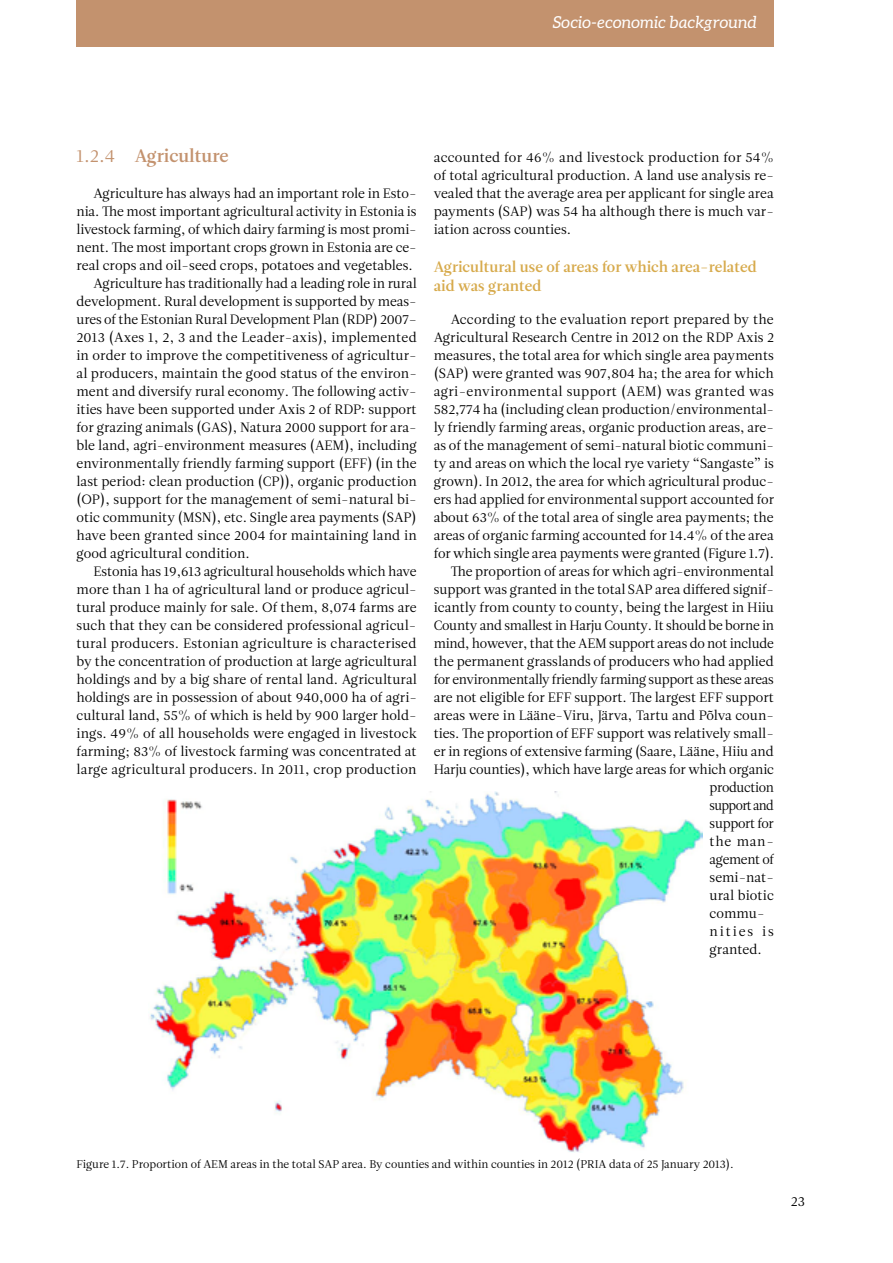
<style>
.page{position:relative;width:893px;height:1263px;background:#fff}
.page>*{position:absolute;margin:0;border:0;box-sizing:border-box;transform-origin:0 0}
.t1{font:18px "Leitura Roman 3";color:#c3926e}
.t2{font:italic 16.5px "Aleo";letter-spacing:.01em;color:#fff}
.t3{font:15px/19.5px "Leitura Roman 3";color:#d7aa4c}
.t4{font:13.5px/18px "Leitura Roman 1";color:#000;text-align:justify}
.t5{font:13.5px "Leitura Roman 1";letter-spacing:-.02em;color:#000}
.t6{font:13.5px "Leitura Roman 1";letter-spacing:.025em;color:#000}
.t7{font:13.5px "Leitura Roman 1";letter-spacing:-.025em;color:#000}
.t8{font:13.5px "Leitura Roman 1";letter-spacing:-.05em;color:#000;scale:.95 1}
.t9{font:13.5px "Leitura Roman 1";letter-spacing:.14em;color:#000}
.t10{font:11.25px "Leitura Roman 1";color:#000}
.s1{font-family:"Leitura Roman 1"}
</style>
<div class="page">
<div style="left:77px;top:0;width:697px;height:47px;background:#c3926e"></div>
<img style="left:150px;top:792px;width:552px;height:360px">
<p class="t2" style="left:553px;top:13px;width:205px">Socio-economic background</p>
<h1 class="t1" style="left:77px;top:145px;width:154px"><span class="s1">1.2.4</span> Agriculture</h1>
<p class="t4" style="left:94px;top:185px;width:325px">Agriculture has always had an important role in Esto-</p>
<p class="t4" style="left:77px;top:203px;width:342px">nia. The most important agricultural activity in Estonia is</p>
<p class="t4" style="left:77px;top:221px;width:342px">livestock farming, of which dairy farming is most promi-</p>
<p class="t4" style="left:77px;top:239px;width:342px">nent. The most important crops grown in Estonia are ce-</p>
<p class="t4" style="left:77px;top:257px;width:338px">real crops and oil-seed crops, potatoes and vegetables.</p>
<p class="t4" style="left:94px;top:275px;width:325px">Agriculture has traditionally had a leading role in rural</p>
<p class="t4" style="left:77px;top:293px;width:342px">development. Rural development is supported by meas-</p>
<p class="t4" style="left:77px;top:311px;width:342px">ures of the Estonian Rural Development Plan (RDP) 2007–</p>
<p class="t4" style="left:77px;top:329px;width:342px">2013 (Axes 1, 2, 3 and the Leader-axis), implemented</p>
<p class="t4" style="left:77px;top:347px;width:342px">in order to improve the competitiveness of agricultur-</p>
<p class="t4" style="left:77px;top:365px;width:342px">al producers, maintain the good status of the environ-</p>
<p class="t4" style="left:77px;top:383px;width:342px">ment and diversify rural economy. The following activ-</p>
<p class="t4" style="left:77px;top:401px;width:342px">ities have been supported under Axis 2 of RDP: support</p>
<p class="t4" style="left:77px;top:419px;width:342px">for grazing animals (GAS), Natura 2000 support for ara-</p>
<p class="t4" style="left:77px;top:437px;width:342px">ble land, agri-environment measures (AEM), including</p>
<p class="t4" style="left:77px;top:455px;width:342px">environmentally friendly farming support (EFF) (in the</p>
<p class="t4" style="left:77px;top:473px;width:342px">last period: clean production (CP)), organic production</p>
<p class="t4" style="left:77px;top:491px;width:342px">(OP), support for the management of semi-natural bi-</p>
<p class="t4" style="left:77px;top:509px;width:342px">otic community (MSN), etc. Single area payments (SAP)</p>
<p class="t4" style="left:77px;top:527px;width:342px">have been granted since 2004 for maintaining land in</p>
<p class="t4" style="left:77px;top:545px;width:175px">good agricultural condition.</p>
<p class="t4" style="left:94px;top:563px;width:324px">Estonia has 19,613 agricultural households which have</p>
<p class="t4" style="left:77px;top:581px;width:342px">more than 1 ha of agricultural land or produce agricul-</p>
<p class="t4" style="left:77px;top:599px;width:342px">tural produce mainly for sale. Of them, 8,074 farms are</p>
<p class="t4" style="left:77px;top:617px;width:341px">such that they can be considered professional agricul-</p>
<p class="t4" style="left:77px;top:635px;width:341px">tural producers. Estonian agriculture is characterised</p>
<p class="t4" style="left:77px;top:653px;width:342px">by the concentration of production at large agricultural</p>
<p class="t4" style="left:77px;top:671px;width:342px">holdings and by a big share of rental land. Agricultural</p>
<p class="t4" style="left:77px;top:689px;width:342px">holdings are in possession of about 940,000 ha of agri-</p>
<p class="t4" style="left:77px;top:707px;width:342px">cultural land, 55% of which is held by 900 larger hold-</p>
<p class="t4" style="left:77px;top:725px;width:342px">ings. 49% of all households were engaged in livestock</p>
<p class="t4" style="left:77px;top:743px;width:342px">farming; 83% of livestock farming was concentrated at</p>
<p class="t4" style="left:77px;top:761px;width:341px">large agricultural producers. In 2011, crop production</p>
<p class="t4" style="left:434px;top:149px;width:342px">accounted for 46% and livestock production for 54% of total agricultural production. A land use analysis re&shy;vealed that the average area per applicant for single area payments (SAP) was 54 ha although there is much var&shy;iation across counties.</p>
<p class="t3" style="left:434px;top:257px;width:324px">Agricultural use of areas for which area-related aid was granted</p>
<p class="t4" style="left:451px;top:311px;width:324px">According to the evaluation report prepared by the</p>
<p class="t4" style="left:434px;top:329px;width:342px">Agricultural Research Centre in 2012 on the RDP Axis 2</p>
<p class="t4" style="left:434px;top:347px;width:342px">measures, the total area for which single area payments</p>
<p class="t4" style="left:434px;top:365px;width:342px">(SAP) were granted was 907,804 ha; the area for which</p>
<p class="t6" style="left:434px;top:383px;width:342px">agri-environmental support (AEM) was granted was</p>
<p class="t4" style="left:434px;top:401px;width:342px">582,774 ha (including clean production/environmental-</p>
<p class="t4" style="left:434px;top:419px;width:342px">ly friendly farming areas, organic production areas, are-</p>
<p class="t4" style="left:434px;top:437px;width:342px">as of the management of semi-natural biotic communi-</p>
<p class="t4" style="left:434px;top:455px;width:342px">ty and areas on which the local rye variety “Sangaste” is</p>
<p class="t4" style="left:434px;top:473px;width:342px">grown). In 2012, the area for which agricultural produc-</p>
<p class="t4" style="left:434px;top:491px;width:342px">ers had applied for environmental support accounted for</p>
<p class="t4" style="left:434px;top:509px;width:342px">about 63% of the total area of single area payments; the</p>
<p class="t4" style="left:434px;top:527px;width:342px">areas of organic farming accounted for 14.4% of the area</p>
<p class="t4" style="left:434px;top:545px;width:342px">for which single area payments were granted (Figure 1.7).</p>
<p class="t4" style="left:451px;top:563px;width:325px">The proportion of areas for which agri-environmental</p>
<p class="t4" style="left:434px;top:581px;width:342px">support was granted in the total SAP area differed signif-</p>
<p class="t4" style="left:434px;top:599px;width:342px">icantly from county to county, being the largest in Hiiu</p>
<p class="t4" style="left:434px;top:617px;width:342px">County and smallest in Harju County. It should be borne in</p>
<p class="t4" style="left:434px;top:635px;width:342px">mind, however, that the AEM support areas do not include</p>
<p class="t4" style="left:434px;top:653px;width:342px">the permanent grasslands of producers who had applied</p>
<p class="t5" style="left:434px;top:671px;width:342px">for environmentally friendly farming support as these areas</p>
<p class="t4" style="left:434px;top:689px;width:342px">are not eligible for EFF support. The largest EFF support</p>
<p class="t4" style="left:434px;top:707px;width:342px">areas were in Lääne-Viru, Järva, Tartu and Põlva coun-</p>
<p class="t4" style="left:434px;top:725px;width:342px">ties. The proportion of EFF support was relatively small-</p>
<p class="t4" style="left:434px;top:743px;width:341px">er in regions of extensive farming (Saare, Lääne, Hiiu and</p>
<p class="t4" style="left:434px;top:761px;width:342px">Harju counties), which have large areas for which organic</p>
<p class="t7" style="left:710px;top:779px;width:66px">production</p>
<p class="t8" style="left:710px;top:797px;width:69px">support and</p>
<p class="t5" style="left:710px;top:815px;width:66px">support for</p>
<p class="t4" style="left:710px;top:833px;width:66px">the man-</p>
<p class="t7" style="left:710px;top:851px;width:66px">agement of</p>
<p class="t4" style="left:710px;top:869px;width:66px">semi-nat-</p>
<p class="t4" style="left:710px;top:887px;width:66px">ural biotic</p>
<p class="t4" style="left:710px;top:905px;width:56px">commu-</p>
<p class="t9" style="left:710px;top:923px;width:66px">nities is</p>
<p class="t4" style="left:710px;top:941px;width:54px">granted.</p>
<p class="t10" style="left:77px;top:1158px;width:659px">Figure 1.7. Proportion of AEM areas in the total SAP area. By counties and within counties in 2012 (PRIA data of 25 January 2013).</p>
<p class="t4" style="left:791px;top:1193px;width:16px">23</p>
</div>
